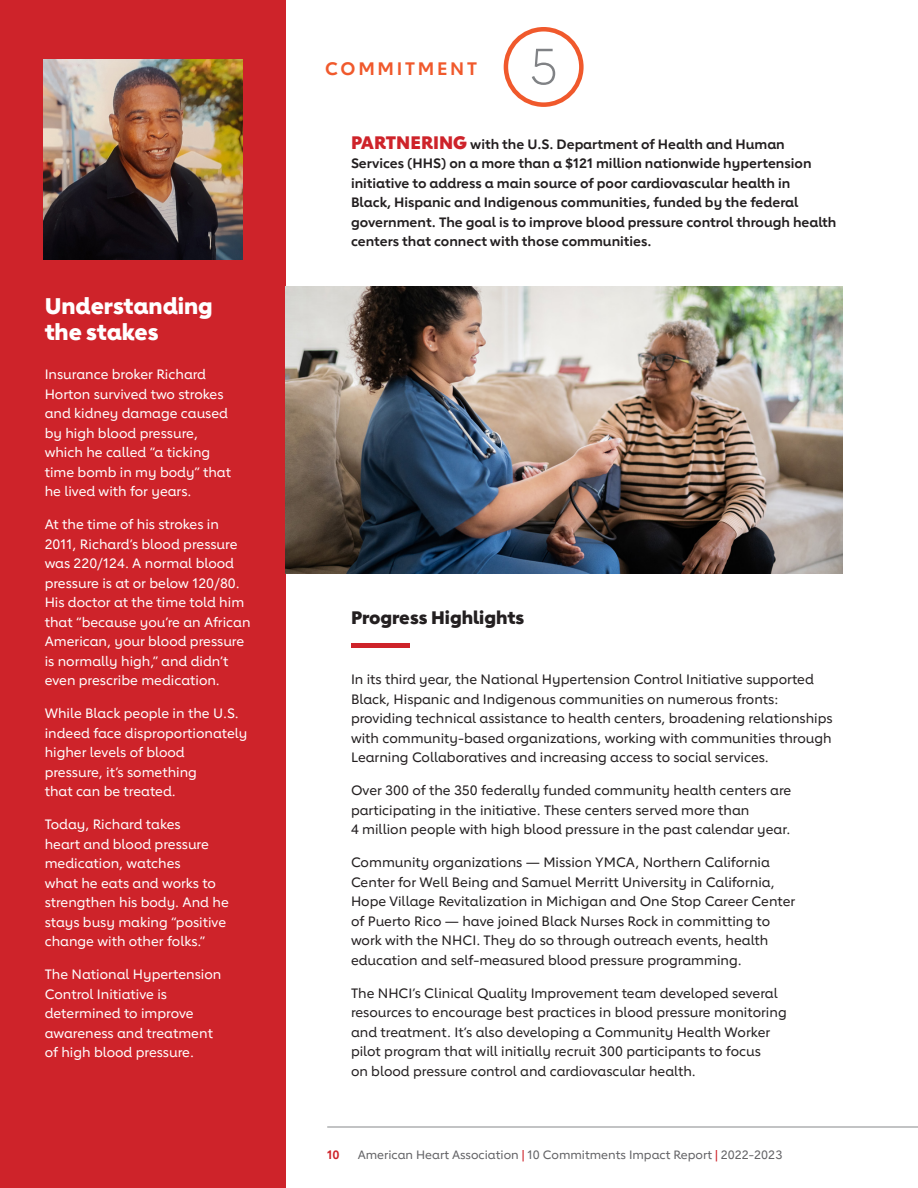
<style>
.page{position:relative;width:918px;height:1188px;background:#fff}
.page>*{position:absolute;margin:0;border:0;box-sizing:border-box;transform-origin:0 0}
.t1{font:300 50.1px "Lub Dub";color:#808285}
.t2{font:800 22.5px/25.5px "Lub Dub";color:#fff}
.t3{font:800 18px "Lub Dub";color:#231f20}
.H2_-_Section_Title{font:700 18px "Lub Dub";letter-spacing:.15em;color:#f0592c}
.t4{font:500 13.5px/19.5px "Lub Dub";color:#231f20}
.t5{font:500 13.5px/19.5px "Lub Dub";color:#fff}
.t6{font:700 13.5px/19.5px "Lub Dub";color:#231f20}
.t7{font:500 12px "Lub Dub";color:#636366}
.t8{font:700 12px "Lub Dub";color:#ce232a}
.s1{color:#fff}
.s2{font-weight:800;font-size:18px;color:#ce232a}
.s3{color:#ce232a}
</style>
<div class="page">
<hr style="left:327px;top:1126px;width:591px;height:2px;background:#939598">
<div style="left:0;top:0;width:285px;height:1188px;background:#ce232a"></div>
<hr style="left:351px;top:644px;width:58px;height:4px;background:#ce232a">
<img style="left:285px;top:286px;width:558px;height:287px">
<div style="left:504px;top:27px;width:80px;height:80px;border:4px solid #f0592c;border-radius:50%"></div>
<img style="left:43px;top:59px;width:199px;height:200px">
<p class="t2" style="left:45px;top:293px;width:170px">Understanding the stakes</p>
<p class="t5" style="left:45px;top:365px;width:188px">Insurance broker Richard<br>Horton survived two strokes and kidney damage caused by high blood pressure, which he called “a ticking time bomb in my body” that he lived with for years.</p>
<p class="t5" style="left:45px;top:515px;width:207px">At the time of his strokes in<br>2011, Richard’s blood pressure was 220/124. A normal blood pressure is at or below 120/80.<br>His doctor at the time told him that “because you’re an African<br>American, your blood pressure is normally high,” and didn’t even prescribe medication.</p>
<p class="t5" style="left:45px;top:704px;width:204px">While Black people in the U.S. indeed face disproportionately higher levels of blood<br>pressure, it’s something<br>that can be treated.</p>
<p class="t5" style="left:45px;top:815px;width:186px">Today, Richard takes<br>heart and blood pressure medication, watches<br>what he eats and works to strengthen his body. And he stays busy making “positive change with other folks.”</p>
<p class="t5" style="left:45px;top:965px;width:178px">The National Hypertension<br>Control Initiative is determined to improve awareness and treatment of high blood pressure.</p>
<h2 class="H2_-_Section_Title" style="left:325px;top:58px;width:173px">COMMITMENT <span class="s1">5</span></h2>
<h1 class="t1" style="left:529px;top:38px;width:30px">5</h1>
<p class="t6" style="left:351px;top:134px;width:487px"><span class="s2">PARTNERING</span> with the U.S. Department of Health and Human Services (HHS) on a more than a $121 million nationwide hypertension initiative to address a main source of poor cardiovascular health in<br>Black, Hispanic and Indigenous communities, funded by the federal government. The goal is to improve blood pressure control through health centers that connect with those communities.</p>
<p class="t3" style="left:351px;top:607px;width:175px">Progress Highlights</p>
<p class="t4" style="left:351px;top:669px;width:483px">In its third year, the National Hypertension Control Initiative supported Black, Hispanic and Indigenous communities on numerous fronts: providing technical assistance to health centers, broadening relationships with community-based organizations, working with communities through Learning Collaboratives and increasing access to social services.</p>
<p class="t4" style="left:351px;top:780px;width:442px">Over 300 of the 350 federally funded community health centers are participating in the initiative. These centers served more than<br>4 million people with high blood pressure in the past calendar year.</p>
<p class="t4" style="left:351px;top:852px;width:446px">Community organizations — Mission YMCA, Northern California Center for Well Being and Samuel Merritt University in California, Hope Village Revitalization in Michigan and One Stop Career Center of Puerto Rico — have joined Black Nurses Rock in committing to work with the NHCI. They do so through outreach events, health education and self-measured blood pressure programming.</p>
<p class="t4" style="left:351px;top:983px;width:437px">The NHCI’s Clinical Quality Improvement team developed several resources to encourage best practices in blood pressure monitoring and treatment. It’s also developing a Community Health Worker pilot program that will initially recruit 300 participants to focus<br>on blood pressure control and cardiovascular health.</p>
<p class="t8" style="left:327px;top:1147px;width:14px">10</p>
<p class="t7" style="left:358px;top:1147px;width:426px">American Heart Association <span class="s3">|</span> 10 Commitments Impact Report <span class="s3">|</span> 2022-2023</p>
</div>
